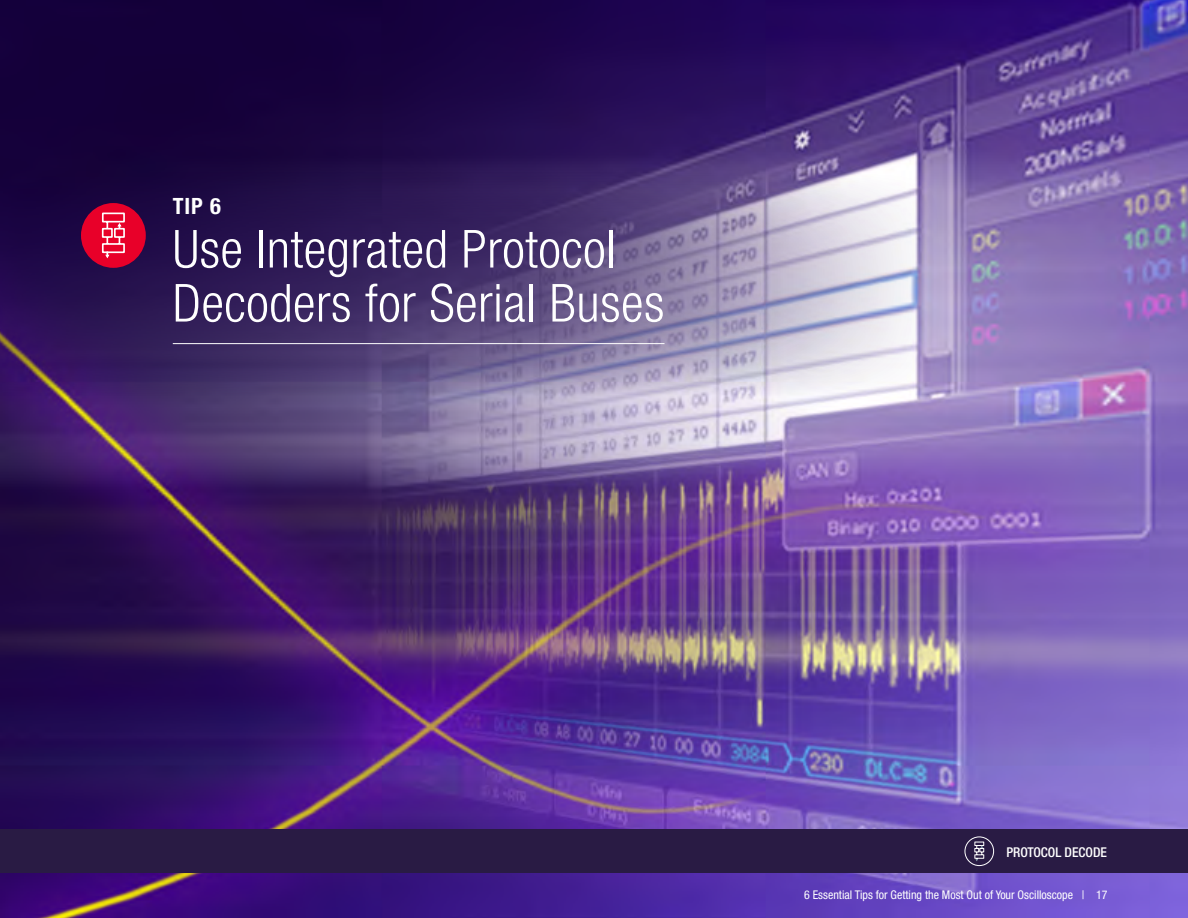
<style>
.page{position:relative;width:1188px;height:918px;background:#fff}
.page>*{position:absolute;margin:0;border:0;box-sizing:border-box;transform-origin:0 0}
.t1{font:300 condensed 52.5px/54px "Helvetica Neue LT Std";letter-spacing:.01em;color:#fff}
.t2{font:700 condensed 22.5px "Helvetica Neue LT Std";color:#fff}
.t3{font:500 condensed 13.5px "Helvetica Neue LT Std";color:#fff}
.t4{font:condensed 12px "Helvetica Neue LT Std";color:#fff}
</style>
<div class="page">
<img style="left:0;top:0;width:1188px;height:918px">
<svg style="left:0;top:172px;width:951px;height:224px;background:#675786"></svg>
<hr style="left:173px;top:343px;width:491px;height:1px;background:#fff">
<div style="left:81px;top:203px;width:65px;height:65px;background:#e80029;border-radius:50%"></div>
<div style="left:0;top:830px;width:1188px;height:43px;background:#291b44"></div>
<div style="left:964px;top:836px;width:30px;height:30px;border:1px solid #fff;border-radius:50%"></div>
<svg style="left:974px;top:842px;width:10px;height:19px"></svg>
<svg style="left:101px;top:212px;width:24px;height:47px"></svg>
<h2 class="t2" style="left:173px;top:192px;width:50px">TIP 6</h2>
<h1 class="t1" style="left:173px;top:222px;width:493px">Use Integrated Protocol<br>Decoders for Serial Buses</h1>
<p class="t3" style="left:1006px;top:844px;width:102px">PROTOCOL DECODE</p>
<p class="t4" style="left:804px;top:888px;width:305px">6 Essential Tips for Getting the Most Out of Your Oscilloscope | 17</p>
</div>
